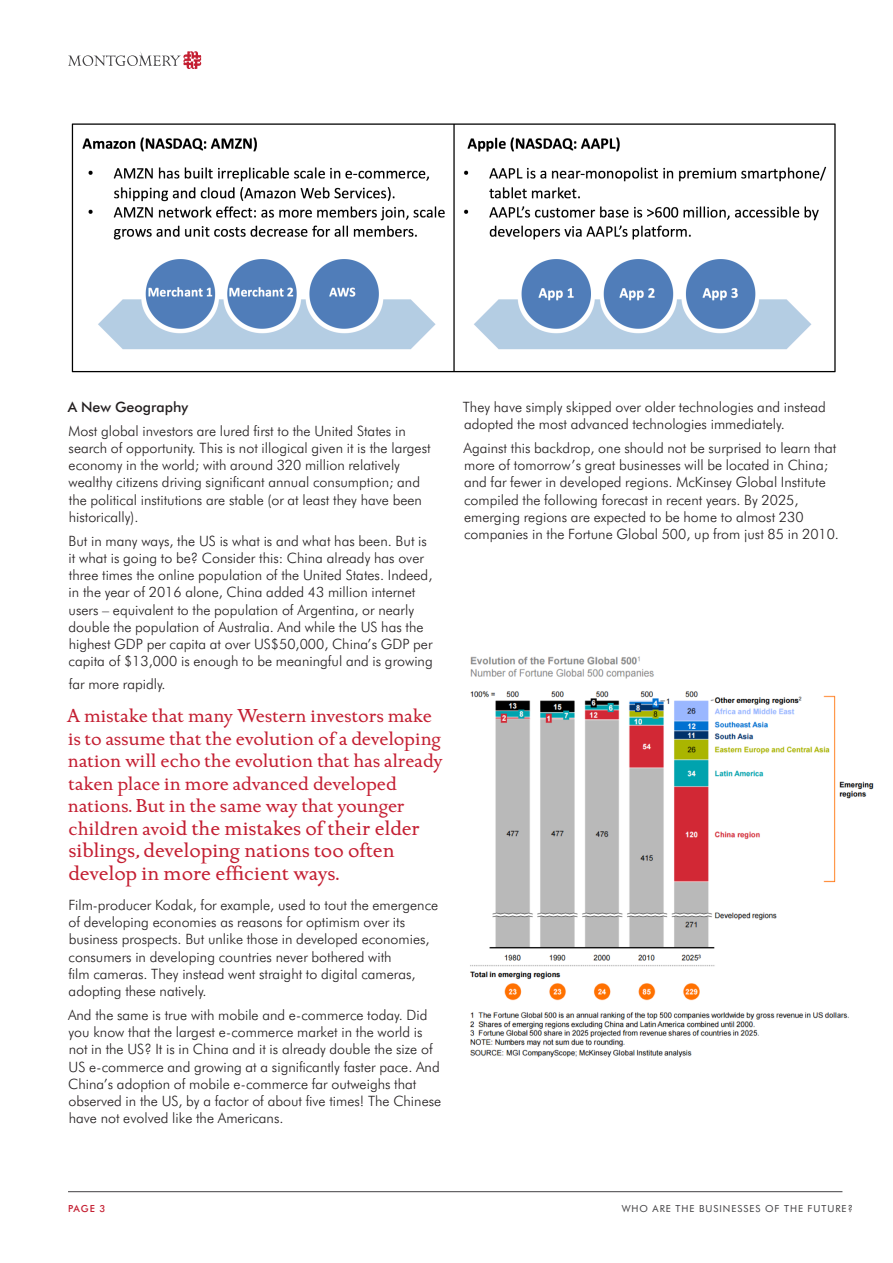
<style>
.page{position:relative;width:893px;height:1263px;background:#fff}
.page>*{position:absolute;margin:0;border:0;box-sizing:border-box;transform-origin:0 0}
.Pull_quote_2{font:21px/22.5px "Golden Cockerel ITC";color:#c41f32}
.Pull_quote_2-2{font:19.5px/22.5px "Golden Cockerel ITC";color:#c41f32}
.Body{font:300 14.25px/17.2px "Futura BT";color:#231f20}
.Body-2{font:500 14.25px "Futura BT";color:#231f20}
.t1{font:9.75px "Futura BT";letter-spacing:.1em;color:#414042}
.t2{font:500 9.75px "Futura BT";color:#c41f32}
.s1{font-size:19.5px}
</style>
<div class="page">
<hr style="left:68px;top:1191px;width:774px;height:1px;background:#414042">
<img style="left:470px;top:656px;width:404px;height:401px">
<img style="left:71px;top:123px;width:765px;height:250px">
<svg style="left:68px;top:51px;width:133px;height:18px"></svg>
<p class="Body-2" style="left:68px;top:398px;width:122px">A New Geography</p>
<p class="Body" style="left:69px;top:422px;width:364px">Most global investors are lured first to the United States in search of opportunity. This is not illogical given it is the largest economy in the world; with around 320 million relatively wealthy citizens driving significant annual consumption; and the political institutions are stable (or at least they have been historically).</p>
<p class="Body" style="left:68px;top:532px;width:366px">But in many ways, the US is what is and what has been. But is it what is going to be? Consider this: China already has over three times the online population of the United States. Indeed, in the year of 2016 alone, China added 43 million internet users – equivalent to the population of Argentina, or nearly double the population of Australia. And while the US has the highest GDP per capita at over US$50,000, China’s GDP per capita of $13,000 is enough to be meaningful and is growing</p>
<p class="Body" style="left:69px;top:675px;width:98px">far more rapidly.</p>
<p class="Pull_quote_2-2" style="left:67px;top:705px;width:378px">A mistake that many Western investors make is to assume that the evolution of a developing nation will echo the evolution that has already taken place in more advanced developed nations. But in the same way that younger</p>
<p class="Pull_quote_2" style="left:68px;top:817px;width:353px"><span class="s1">children avo</span>id the mistakes of their elder siblings, developing nations too often develop in more efficient ways.</p>
<p class="Body" style="left:68px;top:896px;width:371px">Film-producer Kodak, for example, used to tout the emergence of developing economies as reasons for optimism over its business prospects. But unlike those in developed economies, consumers in developing countries never bothered with<br>film cameras. They instead went straight to digital cameras, adopting these natively.</p>
<p class="Body" style="left:68px;top:1006px;width:375px">And the same is true with mobile and e-commerce today. Did you know that the largest e-commerce market in the world is not in the US? It is in China and it is already double the size of US e-commerce and growing at a significantly faster pace. And China’s adoption of mobile e-commerce far outweighs that observed in the US, by a factor of about five times! The Chinese have not evolved like the Americans.</p>
<p class="Body" style="left:463px;top:398px;width:365px">They have simply skipped over older technologies and instead adopted the most advanced technologies immediately.</p>
<p class="Body" style="left:463px;top:439px;width:377px">Against this backdrop, one should not be surprised to learn that more of tomorrow’s great businesses will be located in China; and far fewer in developed regions. McKinsey Global Institute compiled the following forecast in recent years. By 2025, emerging regions are expected to be home to almost 230 companies in the Fortune Global 500, up from just 85 in 2010.</p>
<p class="t2" style="left:68px;top:1202px;width:39px">PAGE 3</p>
<p class="t1" style="left:622px;top:1202px;width:233px">WHO ARE THE BUSINESSES OF THE FUTURE?</p>
</div>
